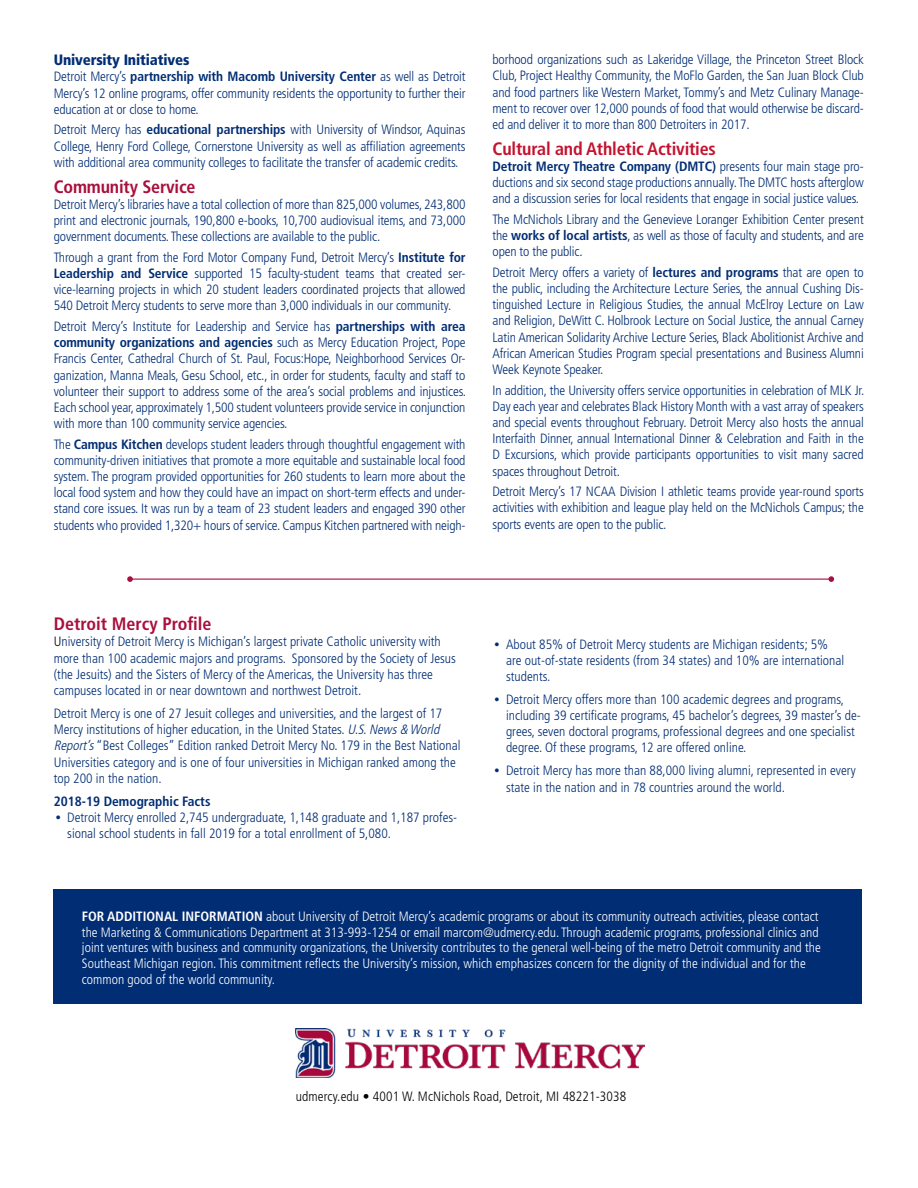
<style>
.page{position:relative;width:918px;height:1188px;background:#fff}
.page>*{position:absolute;margin:0;border:0;box-sizing:border-box;transform-origin:0 0}
.t1{font:700 condensed 18px "Frutiger LT Std";letter-spacing:-.01em;color:#aa0e3d}
.t2{font:700 condensed 18px "Frutiger LT Std";letter-spacing:-.01em;color:#c41230}
.t3{font:900 condensed 15px "Frutiger LT Std";letter-spacing:-.01em;color:#002d74}
.t4{font:300 condensed 13.5px/16.2px "Frutiger LT Std";color:#002d74;text-align:justify}
.t5{font:300 condensed 13.5px/15.8px "Frutiger LT Std";color:#fff}
.t6{font:300 condensed 13.5px "Frutiger LT Std";letter-spacing:.01em;color:#000}
.t7{font:700 condensed 13.5px "Frutiger LT Std";color:#002d74}
.s1{font-weight:700}
.s2{color:#000}
.s3{font-style:italic}
.s4{font-family:"Franklin Gothic";font-weight:500;font-stretch:normal}
</style>
<div class="page">
<div style="left:53px;top:889px;width:809px;height:115px;background:#002d74"></div>
<img style="left:296px;top:1028px;width:349px;height:49px">
<hr style="left:130px;top:579px;width:701px;height:1px;background:#aa0e3d">
<svg style="left:127px;top:576px;width:6px;height:6px"></svg>
<svg style="left:828px;top:576px;width:6px;height:6px"></svg>
<p class="t3" style="left:54px;top:51px;width:137px">University Initiatives</p>
<p class="t4" style="left:54px;top:69px;width:413px">Detroit Mercy’s <span class="s1">partnership with Macomb University Center</span> as well as Detroit Mercy’s 12 online programs, offer community residents the opportunity to further their education at or close to home.</p>
<p class="t4" style="left:54px;top:122px;width:413px">Detroit Mercy has <span class="s1">educational partnerships</span> with University of Windsor, Aquinas College, Henry Ford College, Cornerstone University as well as affiliation agreements with additional area community colleges to facilitate the transfer of academic credits.</p>
<h1 class="t1" style="left:54px;top:176px;width:143px">Community Service</h1>
<p class="t4" style="left:54px;top:196px;width:413px">Detroit Mercy’s libraries have a total collection of more than 825,000 volumes, 243,800 print and electronic journals, 190,800 e-books, 10,700 audiovisual items, and 73,000 government documents. These collections are available to the public.</p>
<p class="t4" style="left:54px;top:249px;width:413px">Through a grant from the Ford Motor Company Fund, Detroit Mercy’s <span class="s1">Institute for Leadership and Service</span> supported 15 faculty-student teams that created ser&shy;vice-learning projects in which 20 student leaders coordinated projects that allowed 540 Detroit Mercy students to serve more than 3,000 individuals in our community.</p>
<p class="t4" style="left:54px;top:318px;width:414px">Detroit Mercy’s Institute for Leadership and Service has <span class="s1">partnerships with area community organizations and agencies</span> such as Mercy Education Project, Pope Francis Center, Cathedral Church of St. Paul, Focus:Hope, Neighborhood Services Or&shy;ganization, Manna Meals, Gesu School, etc., in order for students, faculty and staff to volunteer their support to address some of the area’s social problems and injustices.<br>Each school year, approximately 1,500 student volunteers provide service in conjunction with more than 100 community service agencies.</p>
<p class="t4" style="left:54px;top:436px;width:413px">The <span class="s1">Campus Kitchen</span> develops student leaders through thoughtful engagement with community-driven initiatives that promote a more equitable and sustainable local food system. The program provided opportunities for 260 students to learn more about the local food system and how they could have an impact on short-term effects and under&shy;stand core issues. It was run by a team of 23 student leaders and engaged 390 other students who provided 1,320+ hours of service. Campus Kitchen partnered with neigh-</p>
<p class="t4" style="left:493px;top:52px;width:373px">borhood organizations such as Lakeridge Village, the Princeton Street Block Club, Project Healthy Community, the MoFlo Garden, the San Juan Block Club and food partners like Western Market, Tommy’s and Metz Culinary Manage&shy;ment to recover over 12,000 pounds of food that would otherwise be discard&shy;ed and deliver it to more than 800 Detroiters in 2017.</p>
<h1 class="t2" style="left:493px;top:138px;width:225px">Cultural and Athletic Activities</h1>
<p class="t4" style="left:493px;top:158px;width:373px"><span class="s1">Detroit Mercy Theatre Company (DMTC)</span> presents four main stage pro&shy;ductions and six second stage productions annually. The DMTC hosts afterglow and a discussion series for local residents that engage in social justice values.</p>
<p class="t4" style="left:493px;top:211px;width:373px">The McNichols Library and the Genevieve Loranger Exhibition Center present the <span class="s1">works of local artists</span>, as well as those of faculty and students, and are open to the public.</p>
<p class="t4" style="left:493px;top:264px;width:373px">Detroit Mercy offers a variety of <span class="s1">lectures and programs</span> that are open to the public, including the Architecture Lecture Series, the annual Cushing Dis&shy;tinguished Lecture in Religious Studies, the annual McElroy Lecture on Law and Religion, DeWitt C. Holbrook Lecture on Social Justice, the annual Carney Latin American Solidarity Archive Lecture Series, Black Abolitionist Archive and African American Studies Program special presentations and Business Alumni Week Keynote Speaker.</p>
<p class="t4" style="left:493px;top:382px;width:373px">In addition, the University offers service opportunities in celebration of MLK Jr.<br>Day each year and celebrates Black History Month with a vast array of speakers and special events throughout February. Detroit Mercy also hosts the annual Interfaith Dinner, annual International Dinner &amp; Celebration and Faith in the D Excursions, which provide participants opportunities to visit many sacred spaces throughout Detroit.</p>
<p class="t4" style="left:493px;top:484px;width:373px">Detroit Mercy’s 17 NCAA Division I athletic teams provide year-round sports activities with exhibition and league play held on the McNichols Campus; the sports events are open to the public.</p>
<h1 class="t1" style="left:54px;top:613px;width:159px">Detroit Mercy Profile</h1>
<p class="t4" style="left:54px;top:634px;width:404px;text-align:left"><span class="s2">U</span>niversity of Detroit Mercy is Michigan’s largest private Catholic university with more than 100 academic majors and programs. Sponsored by the Society of Jesus (the Jesuits) and the Sisters of Mercy of the Americas, the University has three campuses located in or near downtown and northwest Detroit.</p>
<p class="t4" style="left:54px;top:705px;width:408px;text-align:left">Detroit Mercy is one of 27 Jesuit colleges and universities, and the largest of 17<br>Mercy institutions of higher education, in the United States. <span class="s3">U.S.News&amp; World Report’s</span>“Best Colleges” Edition ranked Detroit Mercy No. 179 in the Best National Universities category and is one of four universities in Michigan ranked among the top 200 in the nation.</p>
<p class="t7" style="left:54px;top:793px;width:158px">2018-19 Demographic Facts</p>
<p class="t4" style="left:67px;top:809px;width:391px;text-indent:-14px"><span class="s4">•</span> Detroit Mercy enrolled 2,745 undergraduate, 1,148 graduate and 1,187 profes&shy;sional school students in fall 2019 for a total enrollment of 5,080.</p>
<p class="t4" style="left:506px;top:636px;width:340px;text-align:left;text-indent:-14px"><span class="s4">•</span> About 85% of Detroit Mercy students are Michigan residents; 5% are out-of-state residents (from 34 states) and 10% are international students.</p>
<p class="t4" style="left:506px;top:691px;width:356px;text-align:left;text-indent:-14px"><span class="s4">•</span> Detroit Mercy offers more than 100 academic degrees and programs, including 39 certificate programs, 45 bachelor’s degrees, 39 master’s de&shy;grees, seven doctoral programs, professional degrees and one specialist degree. Of these programs, 12 are offered online.</p>
<p class="t4" style="left:506px;top:763px;width:351px;text-indent:-14px"><span class="s4">•</span> Detroit Mercy has more than 88,000 living alumni, represented in every state in the nation and in 78 countries around the world.</p>
<p class="t5" style="left:82px;top:909px;width:740px"><span class="s1">FOR ADDITIONAL INFORMATION</span> about University of Detroit Mercy’s academic programs or about its community outreach activities, please contact the Marketing &amp; Communications Department at 313-993-1254 or email marcom@udmercy.edu. Through academic programs, professional clinics and joint ventures with business and community organizations, the University contributes to the general well-being of the metro Detroit community and the Southeast Michigan region. This commitment reflects the University’s mission, which emphasizes concern for the dignity of the individual and for the common good of the world community.</p>
<p class="t6" style="left:296px;top:1089px;width:332px">udmercy.edu • 4001 W. McNichols Road, Detroit, MI 48221-3038</p>
</div>
